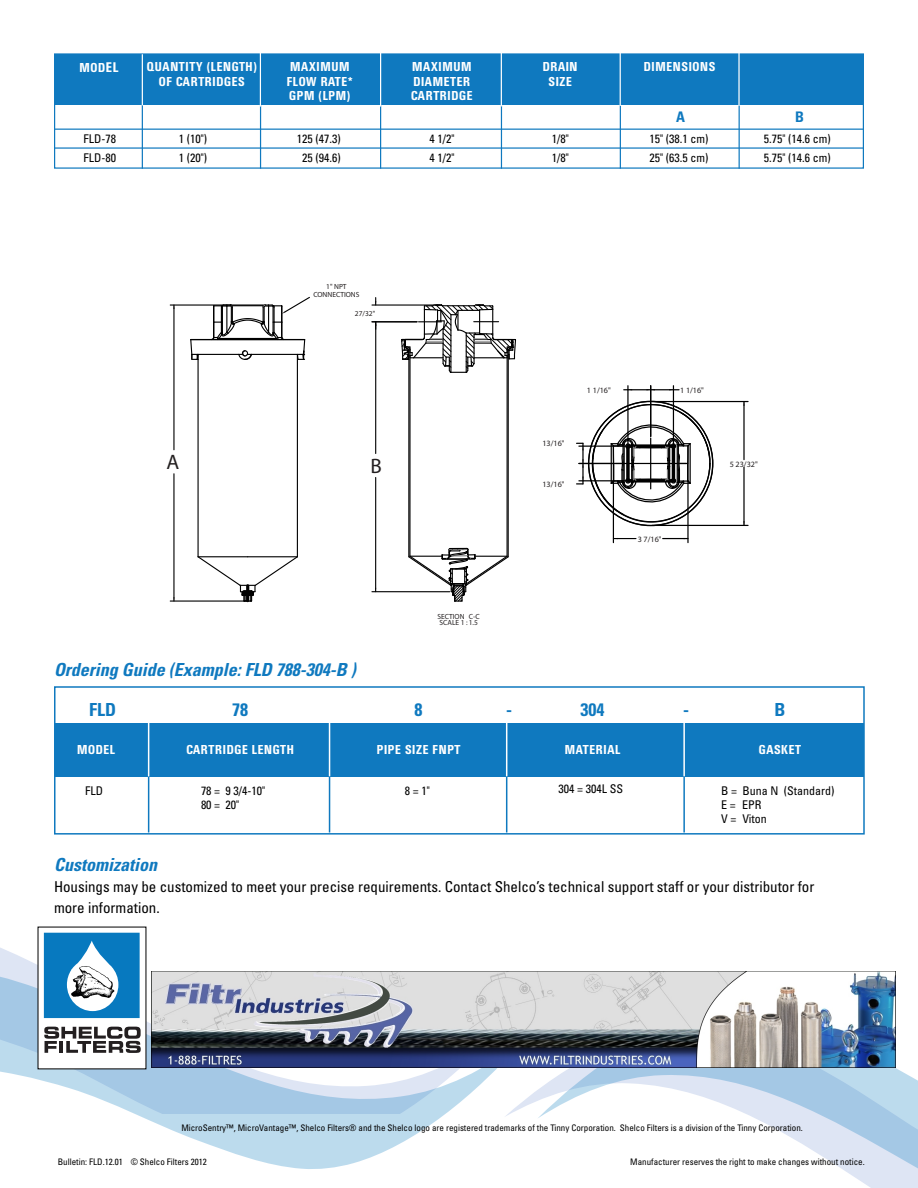
<style>
.page{position:relative;width:918px;height:1188px;background:#fff}
.page>*{position:absolute;margin:0;border:0;box-sizing:border-box;transform-origin:0 0}
.t1{font:21px "Myriad";color:#231f20}
.t2{font:italic 700 condensed 18px "Univers";color:#0f79bf}
.t3{font:700 condensed 18px "Univers";color:#0f79bf}
.t4{font:condensed 15px/21px "Univers";color:#000}
.t5{font:700 condensed 14.55px "Univers";color:#0f79bf}
.t6{font:13.5px/14.5px "Univers Bold Cond DTC";color:#fff;text-align:center}
.t7{font:condensed 12px/14px "Univers";color:#000}
.t8{font:condensed 9px "Univers";color:#000}
.t9{font:8.1px "Myriad";color:#231f20}
.t10{font:7.5px/7.9px "Myriad";color:#231f20;text-align:center}
.s1{font-size:14.55px}
</style>
<div class="page">
<hr style="left:683px;top:723px;width:2px;height:110px;background:#0f79bf">
<hr style="left:506px;top:723px;width:1px;height:110px;background:#0f79bf">
<hr style="left:329px;top:723px;width:1px;height:110px;background:#0f79bf">
<hr style="left:148px;top:723px;width:1px;height:110px;background:#0f79bf">
<div style="left:54px;top:686px;width:811px;height:149px;border:2px solid #0f79bf"></div>
<div style="left:54px;top:723px;width:810px;height:53px;background:#0f79bf"></div>
<hr style="left:142px;top:93px;width:1px;height:76px;background:#0f79bf">
<hr style="left:260px;top:57px;width:1px;height:112px;background:#0f79bf">
<hr style="left:380px;top:56px;width:1px;height:113px;background:#0f79bf">
<hr style="left:501px;top:54px;width:1px;height:115px;background:#0f79bf">
<hr style="left:620px;top:59px;width:1px;height:110px;background:#0f79bf">
<hr style="left:739px;top:59px;width:1px;height:110px;background:#0f79bf">
<svg style="left:0;top:926px;width:147px;height:36px"></svg>
<svg style="left:537px;top:1011px;width:381px;height:177px"></svg>
<svg style="left:0;top:962px;width:523px;height:207px"></svg>
<hr style="left:683px;top:723px;width:2px;height:53px;background:#fff">
<hr style="left:506px;top:723px;width:1px;height:53px;background:#fff">
<hr style="left:329px;top:723px;width:1px;height:53px;background:#fff">
<hr style="left:148px;top:723px;width:1px;height:53px;background:#fff">
<div style="left:38px;top:927px;width:108px;height:142px;background:#fff"></div>
<svg style="left:44px;top:1027px;width:97px;height:26px"></svg>
<svg style="left:44px;top:933px;width:96px;height:85px"></svg>
<div style="left:54px;top:54px;width:810px;height:51px;background:#0f79bf"></div>
<hr style="left:142px;top:54px;width:1px;height:51px;background:#fff">
<hr style="left:260px;top:50px;width:1px;height:57px;background:#fff">
<hr style="left:380px;top:48px;width:1px;height:59px;background:#fff">
<hr style="left:501px;top:48px;width:1px;height:58px;background:#fff">
<hr style="left:620px;top:49px;width:1px;height:57px;background:#fff">
<hr style="left:738px;top:49px;width:2px;height:57px;background:#fff">
<hr style="left:54px;top:129px;width:810px;height:1px;background:#0f79bf">
<hr style="left:54px;top:147px;width:810px;height:2px;background:#0f79bf">
<hr style="left:198px;top:354px;width:1px;height:203px;background:#000">
<hr style="left:297px;top:354px;width:1px;height:203px;background:#000">
<hr style="left:192px;top:354px;width:47px;height:1px;background:#000">
<hr style="left:191px;top:339px;width:113px;height:1px;background:#000">
<svg style="left:190px;top:338px;width:9px;height:23px"></svg>
<svg style="left:197px;top:555px;width:101px;height:48px"></svg>
<hr style="left:170px;top:304px;width:94px;height:2px;background:#000">
<hr style="left:170px;top:600px;width:75px;height:2px;background:#000">
<hr style="left:173px;top:305px;width:2px;height:145px;background:#000">
<hr style="left:173px;top:474px;width:2px;height:127px;background:#000">
<svg style="left:210px;top:296px;width:100px;height:65px"></svg>
<hr style="left:372px;top:304px;width:61px;height:2px;background:#000">
<hr style="left:372px;top:321px;width:45px;height:1px;background:#000">
<hr style="left:372px;top:591px;width:78px;height:1px;background:#000">
<hr style="left:375px;top:322px;width:1px;height:132px;background:#000">
<hr style="left:375px;top:477px;width:1px;height:115px;background:#000">
<svg style="left:400px;top:304px;width:116px;height:298px"></svg>
<svg style="left:591px;top:403px;width:120px;height:120px"></svg>
<hr style="left:613px;top:482px;width:1px;height:61px;background:#000">
<hr style="left:687px;top:482px;width:2px;height:61px;background:#000">
<svg style="left:614px;top:538px;width:22px;height:1px"></svg>
<svg style="left:663px;top:538px;width:24px;height:1px"></svg>
<hr style="left:627px;top:386px;width:2px;height:59px;background:#000">
<hr style="left:650px;top:386px;width:1px;height:50px;background:#000">
<hr style="left:673px;top:386px;width:1px;height:59px;background:#000">
<svg style="left:624px;top:389px;width:55px;height:1px"></svg>
<hr style="left:579px;top:446px;width:47px;height:1px;background:#000">
<hr style="left:579px;top:480px;width:47px;height:1px;background:#000">
<hr style="left:579px;top:463px;width:35px;height:1px;background:#000">
<svg style="left:577px;top:443px;width:7px;height:42px"></svg>
<hr style="left:652px;top:401px;width:96px;height:1px;background:#000">
<hr style="left:652px;top:525px;width:96px;height:1px;background:#000">
<hr style="left:743px;top:402px;width:2px;height:58px;background:#000">
<hr style="left:743px;top:467px;width:2px;height:58px;background:#000">
<hr style="left:615px;top:463px;width:71px;height:1px;background:#000">
<hr style="left:650px;top:438px;width:1px;height:51px;background:#000">
<img style="left:151px;top:972px;width:744px;height:96px">
<h3 class="t6" style="left:79px;top:60px;width:41px">MOD<span class="s1">EL</span></h3>
<h3 class="t6" style="left:147px;top:59px;width:112px">QUANTITY (LENGTH)<br>OF CARTRIDGES</h3>
<h3 class="t6" style="left:286px;top:59px;width:68px;text-align:left">MAXIMUM<br>FLOW RATE*<br>GPM (LPM)</h3>
<h3 class="t6" style="left:411px;top:59px;width:64px;text-align:left">MAXIMUM<br>DIAMETER<br>CARTRIDGE</h3>
<h3 class="t6" style="left:543px;top:59px;width:37px">DRAIN<br>SIZE</h3>
<h3 class="t6" style="left:644px;top:59px;width:74px">DIMENSIONS</h3>
<h3 class="t5" style="left:676px;top:108px;width:10px">A</h3>
<h3 class="t5" style="left:795px;top:108px;width:10px">B</h3>
<h3 class="t7" style="left:83px;top:132px;width:34px">FLD-78</h3>
<h3 class="t7" style="left:179px;top:132px;width:30px">1 (10")</h3>
<h3 class="t7" style="left:297px;top:132px;width:45px">125 (47.3)</h3>
<h3 class="t7" style="left:429px;top:132px;width:26px">4 1/2"</h3>
<h3 class="t7" style="left:552px;top:132px;width:18px">1/8"</h3>
<h3 class="t7" style="left:649px;top:132px;width:60px">15" (38.1 cm)</h3>
<h3 class="t7" style="left:764px;top:132px;width:68px">5.75" (14.6 cm)</h3>
<h3 class="t7" style="left:83px;top:150px;width:34px">FLD-80</h3>
<h3 class="t7" style="left:179px;top:150px;width:30px">1 (20")</h3>
<h3 class="t7" style="left:302px;top:150px;width:40px">25 (94.6)</h3>
<h3 class="t7" style="left:429px;top:150px;width:26px">4 1/2"</h3>
<h3 class="t7" style="left:552px;top:150px;width:18px">1/8"</h3>
<h3 class="t7" style="left:649px;top:150px;width:60px">25" (63.5 cm)</h3>
<h3 class="t7" style="left:764px;top:150px;width:68px">5.75" (14.6 cm)</h3>
<h1 class="t1" style="left:167px;top:452px;width:14px">A</h1>
<p class="t10" style="left:313px;top:283px;width:48px">1" NPT<br>CONNECTIONS</p>
<p class="t10" style="left:355px;top:310px;width:22px">27/32"</p>
<h1 class="t1" style="left:371px;top:455px;width:13px">B</h1>
<h2 class="t2" style="left:54px;top:658px;width:303px">Ordering Guide (Example: FLD 788-304-B )</h2>
<p class="t10" style="left:438px;top:614px;width:44px;line-height:5.8px;text-align:left">SECTION C-C<br>SCALE 1 : 1.5</p>
<p class="t9" style="left:542px;top:440px;width:24px">13/16"</p>
<p class="t9" style="left:542px;top:480px;width:24px">13/16"</p>
<p class="t9" style="left:587px;top:386px;width:25px">1 1/16"</p>
<p class="t9" style="left:680px;top:386px;width:25px">1 1/16"</p>
<p class="t9" style="left:638px;top:535px;width:25px">3 7/16"</p>
<p class="t9" style="left:730px;top:460px;width:30px">5 23/32"</p>
<h2 class="t3" style="left:89px;top:699px;width:28px">FLD</h2>
<h2 class="t3" style="left:232px;top:699px;width:17px">78</h2>
<h2 class="t3" style="left:415px;top:699px;width:9px">8</h2>
<h2 class="t3" style="left:506px;top:699px;width:7px">-</h2>
<h2 class="t3" style="left:581px;top:699px;width:25px">304</h2>
<h2 class="t3" style="left:683px;top:699px;width:7px">-</h2>
<h2 class="t3" style="left:775px;top:699px;width:12px">B</h2>
<h3 class="t6" style="left:77px;top:742px;width:40px">MODEL</h3>
<h3 class="t6" style="left:186px;top:742px;width:110px">CARTRIDGE LENGTH</h3>
<h3 class="t6" style="left:376px;top:742px;width:86px">PIPE SIZE FNPT</h3>
<h3 class="t6" style="left:565px;top:742px;width:57px">MATERIAL</h3>
<h3 class="t6" style="left:759px;top:742px;width:44px">GASKET</h3>
<h3 class="t7" style="left:85px;top:784px;width:19px">FLD</h3>
<h3 class="t7" style="left:201px;top:784px;width:66px">78 = 9 3/4-10"</h3>
<h3 class="t7" style="left:558px;top:782px;width:66px">304 = 304L SS</h3>
<h3 class="t7" style="left:201px;top:798px;width:40px">80 = 20"</h3>
<h3 class="t7" style="left:405px;top:784px;width:26px">8 = 1"</h3>
<h3 class="t7" style="left:721px;top:784px;width:115px">B = Buna N (Standard)<br>E = EPR<br>V = Viton</h3>
<h2 class="t2" style="left:54px;top:854px;width:105px">Customization</h2>
<h3 class="t4" style="left:54px;top:876px;width:762px">Housings may be customized to meet your precise requirements. Contact Shelco’s technical support staff or your distributor for more information.</h3>
<p class="t8" style="left:181px;top:1122px;width:623px">MicroSentry™, MicroVantage™, Shelco Filters® and the Shelco logo are registered trademarks of the Tinny Corporation. Shelco Filters is a division of the Tinny Corporation.</p>
<p class="t8" style="left:58px;top:1156px;width:151px">Bulletin: FLD.12.01 © Shelco Filters 2012</p>
<p class="t8" style="left:630px;top:1156px;width:236px">Manufacturer reserves the right to make changes without notice.</p>
</div>
